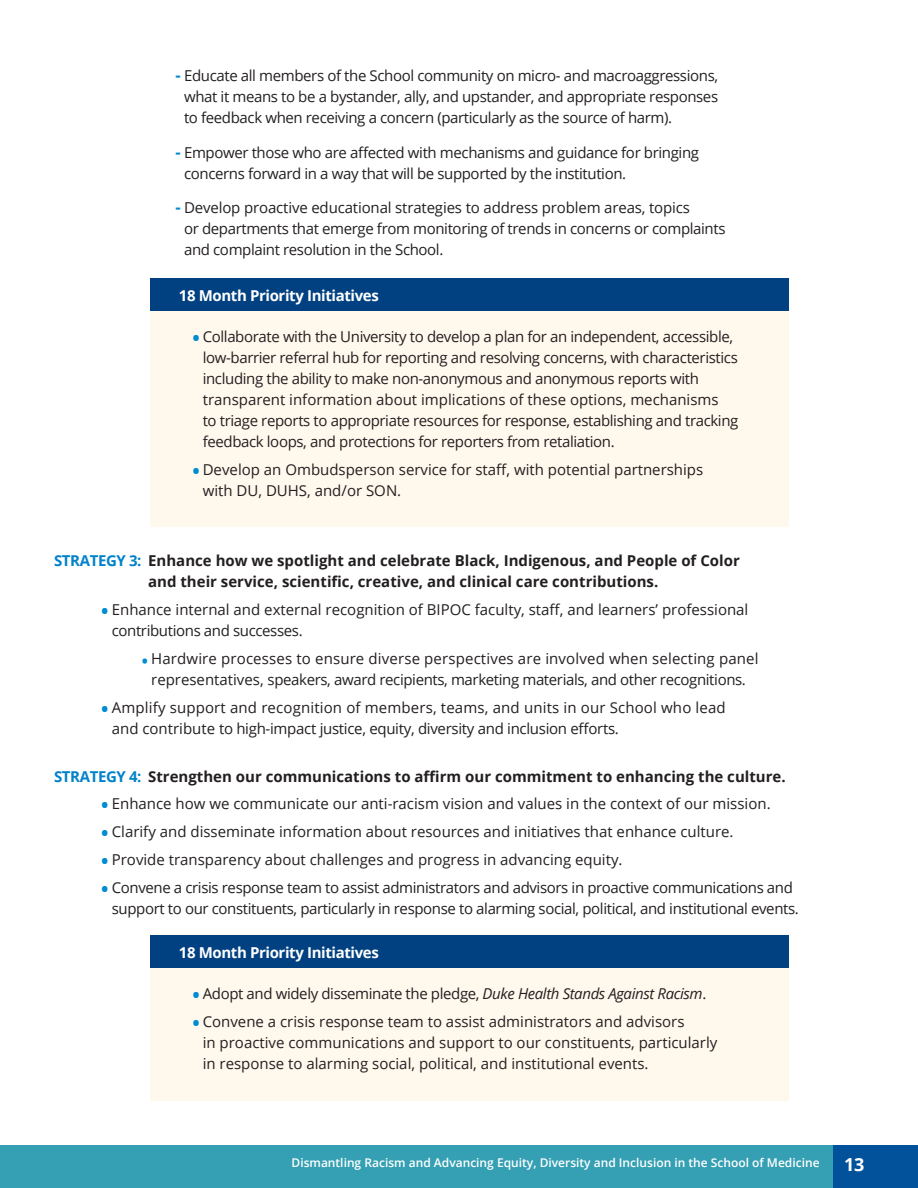
<style>
.page{position:relative;width:918px;height:1188px;background:#fff}
.page>*{position:absolute;margin:0;border:0;box-sizing:border-box;transform-origin:0 0}
.page_number{font:700 18px "Open Sans";color:#fff}
.Paragraph_Style_1{font:15px/21px "Open Sans";letter-spacing:-.02em;color:#231f20}
.Paragraph_Style_1-2{font:15px/21px "Open Sans";color:#231f20}
.Paragraph_Style_1-3{font:700 15px/21px "Open Sans";color:#231f20}
.Paragraph_Style_1-4{font:15px/21px "Open Sans";letter-spacing:.01em;color:#231f20}
.Paragraph_Style_1-5{font:700 15px "Open Sans";letter-spacing:-.025em;color:#fff}
.t1{font:600 12px "Open Sans";color:#fff}
.s1{font-weight:700;font-size:16.5px;color:#008cd2}
.s2{font-weight:700;font-size:19.5px;color:#008cd2}
.s3{color:#0082c9}
.s4{font-style:italic}
</style>
<div class="page">
<div style="left:0;top:1146px;width:918px;height:42px;background:#35a0b3"></div>
<div style="left:833px;top:1146px;width:84px;height:42px;background:#01529a"></div>
<div style="left:150px;top:278px;width:638px;height:248px;background:#fef8ed"></div>
<div style="left:150px;top:278px;width:638px;height:33px;background:#014181"></div>
<div style="left:150px;top:935px;width:638px;height:166px;background:#fef8ed"></div>
<div style="left:150px;top:935px;width:638px;height:33px;background:#014181"></div>
<p class="Paragraph_Style_1" style="left:184px;top:65px;width:536px;text-align:justify;text-indent:-9px"><span class="s1">-</span> Educate all members of the School community on micro- and macroaggressions, what it means to be a bystander, ally, and upstander, and appropriate responses to feedback when receiving a concern (particularly as the source of harm).</p>
<p class="Paragraph_Style_1" style="left:184px;top:141px;width:517px;text-indent:-9px"><span class="s1">-</span> Empower those who are affected with mechanisms and guidance for bringing concerns forward in a way that will be supported by the institution.</p>
<p class="Paragraph_Style_1" style="left:184px;top:197px;width:543px;text-indent:-9px"><span class="s1">-</span> Develop proactive educational strategies to address problem areas, topics<br>or departments that emerge from monitoring of trends in concerns or complaints and complaint resolution in the School.</p>
<p class="Paragraph_Style_1-5" style="left:179px;top:285px;width:201px">18 Month Priority Initiatives</p>
<p class="Paragraph_Style_1" style="left:203px;top:326px;width:537px;text-indent:-10px"><span class="s2">•</span> Collaborate with the University to develop a plan for an independent, accessible, low-barrier referral hub for reporting and resolving concerns, with characteristics including the ability to make non-anonymous and anonymous reports with transparent information about implications of these options, mechanisms<br>to triage reports to appropriate resources for response, establishing and tracking feedback loops, and protections for reporters from retaliation.</p>
<p class="Paragraph_Style_1-2" style="left:203px;top:458px;width:502px;text-indent:-10px"><span class="s2">•</span> Develop an Ombudsperson service for staff, with potential partnerships with DU, DUHS, and/or SON.</p>
<p class="Paragraph_Style_1-3" style="left:148px;top:550px;width:593px;text-indent:-94px"><span class="s3">STRATEGY 3:</span> Enhance how we spotlight and celebrate Black, Indigenous, and People of Color and their service, scientific, creative, and clinical care contributions.</p>
<p class="Paragraph_Style_1-2" style="left:112px;top:599px;width:638px;text-indent:-11px"><span class="s2">•</span> Enhance internal and external recognition of BIPOC faculty, staff, and learners’ professional contributions and successes.</p>
<p class="Paragraph_Style_1-2" style="left:142px;top:648px;width:618px;text-align:center"><span class="s1">•</span> Hardwire processes to ensure diverse perspectives are involved when selecting panel representatives, speakers, award recipients, marketing materials, and other recognitions.</p>
<p class="Paragraph_Style_1-4" style="left:112px;top:696px;width:616px;text-indent:-11px"><span class="s2">•</span> Amplify support and recognition of members, teams, and units in our School who lead and contribute to high-impact justice, equity, diversity and inclusion efforts.</p>
<p class="Paragraph_Style_1-3" style="left:54px;top:765px;width:733px"><span class="s3">STRATEGY 4:</span> Strengthen our communications to affirm our commitment to enhancing the culture.</p>
<p class="Paragraph_Style_1-2" style="left:101px;top:793px;width:671px"><span class="s2">•</span> Enhance how we communicate our anti-racism vision and values in the context of our mission.</p>
<p class="Paragraph_Style_1-2" style="left:101px;top:821px;width:634px"><span class="s2">•</span> Clarify and disseminate information about resources and initiatives that enhance culture.</p>
<p class="Paragraph_Style_1-2" style="left:101px;top:849px;width:523px"><span class="s2">•</span> Provide transparency about challenges and progress in advancing equity.</p>
<p class="Paragraph_Style_1" style="left:112px;top:876px;width:689px;text-indent:-11px"><span class="s2">•</span> Convene a crisis response team to assist administrators and advisors in proactive communications and support to our constituents, particularly in response to alarming social, political, and institutional events.</p>
<p class="Paragraph_Style_1-5" style="left:179px;top:942px;width:201px">18 Month Priority Initiatives</p>
<p class="Paragraph_Style_1" style="left:192px;top:983px;width:515px"><span class="s2">•</span> Adopt and widely disseminate the pledge, <span class="s4">Duke Health Stands Against Racism</span>.</p>
<p class="Paragraph_Style_1-2" style="left:203px;top:1010px;width:516px;text-indent:-10px"><span class="s2">•</span> Convene a crisis response team to assist administrators and advisors<br>in proactive communications and support to our constituents, particularly in response to alarming social, political, and institutional events.</p>
<p class="t1" style="left:292px;top:1154px;width:530px">Dismantling Racism and Advancing Equity, Diversity and Inclusion in the School of Medicine</p>
<p class="page_number" style="left:844px;top:1152px;width:22px">1 3A</p>
</div>
